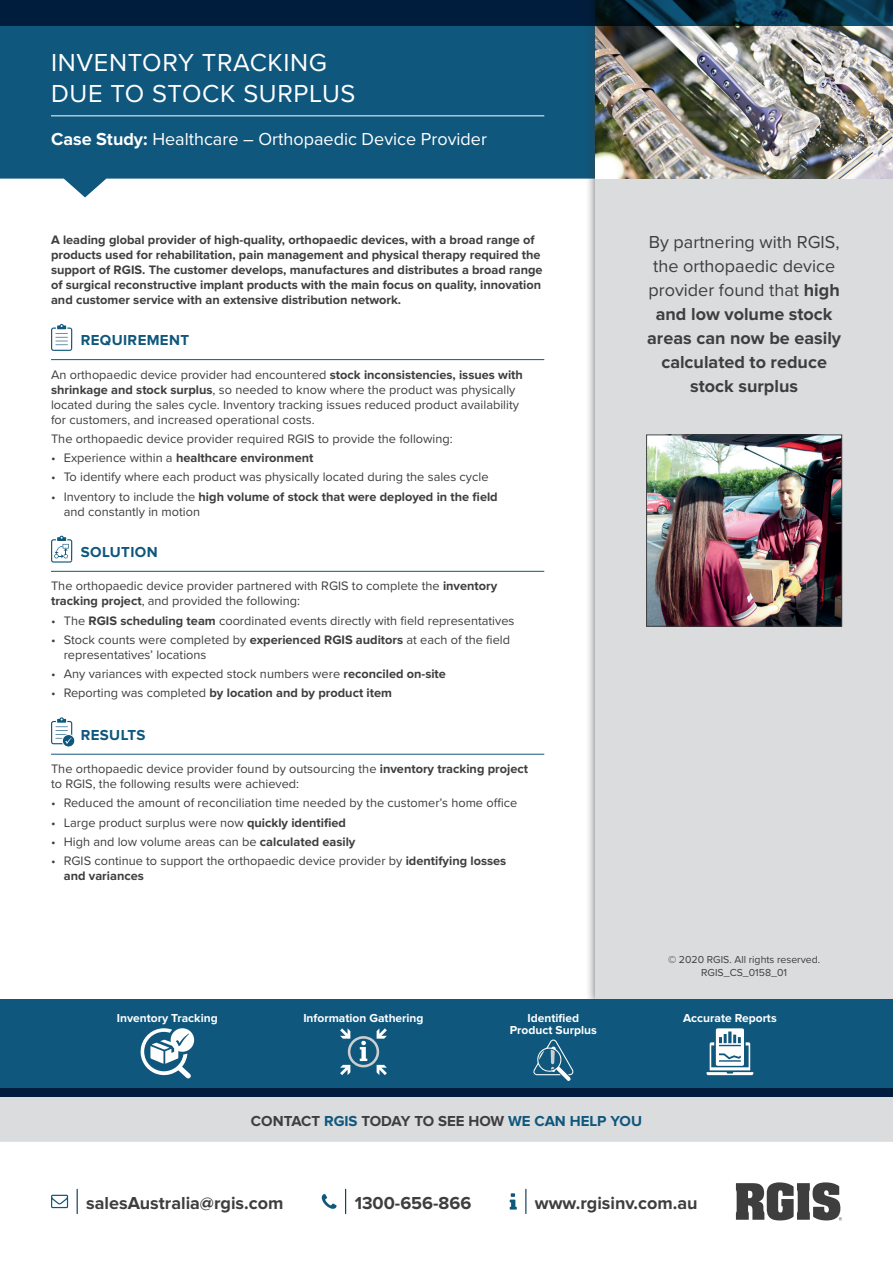
<style>
.page{position:relative;width:893px;height:1263px;background:#fff}
.page>*{position:absolute;margin:0;border:0;box-sizing:border-box;transform-origin:0 0}
.t1{font:25.5px/30.6px "Proxima Nova";letter-spacing:.025em;color:#fff}
.t2{font:700 18px/24px "Proxima Nova";color:#3e3e3f;text-align:center}
.t3{font:18px "Proxima Nova";color:#fff}
.t4{font:700 15px "Proxima Nova";color:#3e3e3f}
.t5{font:700 15px "Proxima Nova";letter-spacing:.025em;color:#0f577d}
.t6{font:12.75px/15px "Proxima Nova";color:#3e3e3f}
.t7{font:700 12.75px/15px "Proxima Nova";color:#3e3e3f}
.t8{font:700 12px "Proxima Nova";color:#fff}
.t9{font:10.5px/12.6px "Proxima Nova";color:#3e3e3f;text-align:center}
.s1{font-weight:700}
.s2{font-weight:400}
.s3{color:#0f577d}
</style>
<div class="page">
<svg style="left:525px;top:1189px;width:1px;height:24px"></svg>
<svg style="left:510px;top:1193px;width:7px;height:16px"></svg>
<svg style="left:77px;top:1189px;width:1px;height:24px"></svg>
<svg style="left:51px;top:1195px;width:17px;height:13px"></svg>
<svg style="left:345px;top:1189px;width:1px;height:24px"></svg>
<svg style="left:322px;top:1194px;width:15px;height:15px"></svg>
<svg style="left:736px;top:1182px;width:106px;height:38px"></svg>
<svg style="left:0;top:26px;width:585px;height:171px;background:#28698a"></svg>
<hr style="left:51px;top:116px;width:493px;height:1px;background:#fff">
<hr style="left:51px;top:359px;width:493px;height:1px;background:#0f577d">
<hr style="left:51px;top:571px;width:493px;height:1px;background:#0f577d">
<hr style="left:51px;top:754px;width:493px;height:1px;background:#0f577d">
<svg style="left:51px;top:324px;width:22px;height:27px"></svg>
<svg style="left:51px;top:536px;width:22px;height:27px"></svg>
<svg style="left:51px;top:717px;width:24px;height:30px"></svg>
<div style="left:585px;top:0;width:308px;height:1010px;background:#3e3e3f;opacity:.75"></div>
<div style="left:595px;top:0;width:298px;height:1001px;background:#dbdcde"></div>
<img style="left:595px;top:26px;width:298px;height:153px">
<svg style="left:0;top:0;width:893px;height:26px;background:#02223e"></svg>
<div style="left:0;top:1097px;width:893px;height:45px;background:#dbdcde"></div>
<div style="left:0;top:999px;width:893px;height:98px;background:#0f577d"></div>
<div style="left:0;top:1089px;width:893px;height:8px;background:#001d3d"></div>
<svg style="left:340px;top:1028px;width:47px;height:47px"></svg>
<img style="left:648px;top:437px;width:192px;height:187px">
<div style="left:646px;top:435px;width:196px;height:191px;border:1px solid #3e3e3f"></div>
<svg style="left:140px;top:1028px;width:54px;height:51px"></svg>
<svg style="left:706px;top:1028px;width:47px;height:47px"></svg>
<svg style="left:533px;top:1039px;width:41px;height:42px"></svg>
<h1 class="t1" style="left:51px;top:46px;width:306px">INVENTORY TRACKING<br>DUE TO STOCK SURPLUS</h1>
<h2 class="t3" style="left:51px;top:125px;width:437px"><span class="s1">Case Study:</span> Healthcare – Orthopaedic Device Provider</h2>
<p class="t7" style="left:51px;top:233px;width:493px">A leading global provider of high-quality, orthopaedic devices, with a broad range of products used for rehabilitation, pain management and physical therapy required the support of RGIS. The customer develops, manufactures and distributes a broad range of surgical reconstructive implant products with the main focus on quality, innovation and customer service with an extensive distribution network.</p>
<p class="t5" style="left:81px;top:331px;width:110px">REQUIREMENT</p>
<p class="t6" style="left:51px;top:366px;width:473px">An orthopaedic device provider had encountered <span class="s1">stock inconsistencies, issues with shrinkage and stock surplus</span>, so needed to know where the product was physically located during the sales cycle. Inventory tracking issues reduced product availability for customers, and increased operational costs.</p>
<p class="t6" style="left:51px;top:431px;width:403px">The orthopaedic device provider required RGIS to provide the following:</p>
<p class="t7" style="left:51px;top:451px;width:264px"><span class="s2">• Experience within a</span> healthcare environment</p>
<p class="t6" style="left:51px;top:469px;width:439px">• To identify where each product was physically located during the sales cycle</p>
<p class="t6" style="left:64px;top:488px;width:435px;text-indent:-13px">• Inventory to include the <span class="s1">high volume of stock that were deployed in the field </span>and constantly in motion</p>
<p class="t5" style="left:81px;top:543px;width:78px">SOLUTION</p>
<p class="t6" style="left:51px;top:578px;width:448px">The orthopaedic device provider partnered with RGIS to complete the <span class="s1">inventory tracking project</span>, and provided the following:</p>
<p class="t6" style="left:51px;top:612px;width:465px">• The <span class="s1">RGIS scheduling team</span> coordinated events directly with field representatives</p>
<p class="t6" style="left:64px;top:631px;width:448px;text-indent:-13px">• Stock counts were completed by <span class="s1">experienced RGIS auditors</span> at each of the field representatives’ locations</p>
<p class="t6" style="left:51px;top:666px;width:396px">• Any variances with expected stock numbers were <span class="s1">reconciled on-site</span></p>
<p class="t7" style="left:51px;top:686px;width:343px"><span class="s2">• Reporting was completed</span> by location and by product item</p>
<p class="t5" style="left:81px;top:726px;width:66px">RESULTS</p>
<p class="t6" style="left:51px;top:761px;width:479px">The orthopaedic device provider found by outsourcing the <span class="s1">inventory tracking project </span>to RGIS, the following results were achieved:</p>
<p class="t6" style="left:51px;top:795px;width:468px">• Reduced the amount of reconciliation time needed by the customer’s home office</p>
<p class="t6" style="left:51px;top:814px;width:296px">• Large product surplus were now <span class="s1">quickly identified</span></p>
<p class="t6" style="left:51px;top:834px;width:306px">• High and low volume areas can be <span class="s1">calculated easily</span></p>
<p class="t6" style="left:64px;top:853px;width:444px;text-indent:-13px">• RGIS continue to support the orthopaedic device provider by <span class="s1">identifying losses and variances</span></p>
<h2 class="t2" style="left:647px;top:231px;width:195px"><span class="s2">By partnering with RGIS, the orthopaedic device provider found that</span> high and low volume stock areas can now be easily calculated to reduce stock surplus</h2>
<p class="t9" style="left:668px;top:953px;width:154px">© 2020 RGIS. All rights reserved.<br>RGIS_CS_0158_01</p>
<p class="t8" style="left:117px;top:1011px;width:102px">Inventory Tracking</p>
<p class="t8" style="left:303px;top:1011px;width:122px">Information Gathering</p>
<p class="t8" style="left:527px;top:1011px;width:53px">Identified</p>
<p class="t8" style="left:683px;top:1011px;width:95px">Accurate Reports</p>
<p class="t8" style="left:510px;top:1023px;width:88px">Product Surplus</p>
<p class="t4" style="left:251px;top:1112px;width:393px">CONTACT <span class="s3">RGIS</span> TODAY TO SEE HOW <span class="s3">WE CAN HELP YOU</span></p>
<h2 class="t2" style="left:86px;top:1191px;width:199px">salesAustralia@rgis.com</h2>
<h2 class="t2" style="left:355px;top:1191px;width:118px">1300-656-866</h2>
<h2 class="t2" style="left:535px;top:1191px;width:164px">www.rgisinv.com.au</h2>
</div>
